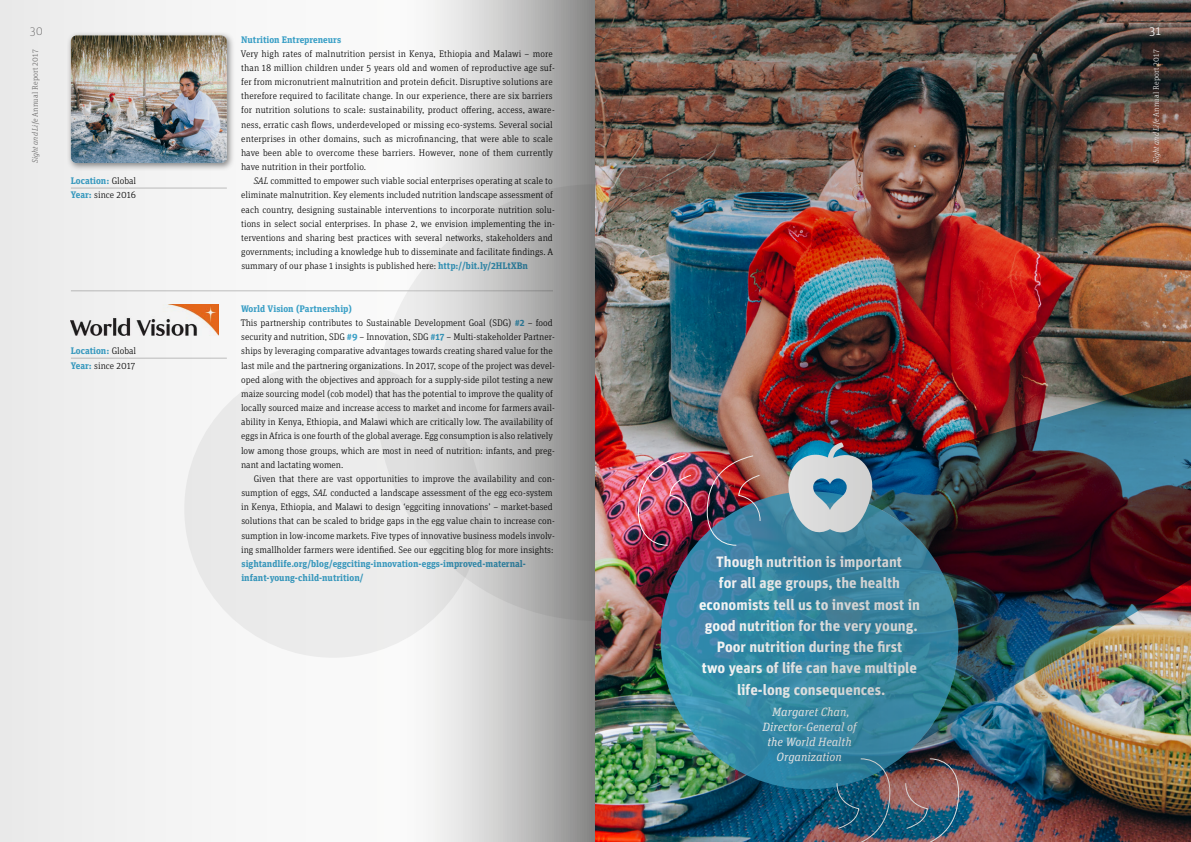
<style>
.page{position:relative;width:1191px;height:842px;background:#fff}
.page>*{position:absolute;margin:0;border:0;box-sizing:border-box;transform-origin:0 0}
.t1{font:700 15px/21.3px "Unit Pro";color:#fff;text-align:center}
.t2{font:100 14px "Unit Pro";color:#706f6f}
.t3{font:300 14px "Unit Pro";color:#fff}
.t4{font:italic 12px/15px "Unit Slab OT";color:#fff;text-align:center}
.t5{font:300 9.5px/14.2px "Unit Slab Pro";color:#000}
.t6{font:700 9.5px/14.2px "Unit Slab Pro";color:#3aa3cb}
.t7{font:300 8px "Unit Slab Pro";letter-spacing:.025em;color:#706f6f}
.t8{font:300 8px "Unit Slab Pro";letter-spacing:.025em;color:#fff}
.s1{font-style:italic}
.s2{font-weight:700;color:#3aa3cb}
</style>
<div class="page">
<svg style="left:0;top:0;width:595px;height:842px"></svg>
<img style="left:595px;top:0;width:596px;height:842px">
<h2 class="t2" style="left:30px;top:22px;width:15px">30</h2>
<h2 class="t3" style="left:1149px;top:22px;width:14px">31</h2>
<p class="t8" style="left:1150px;top:163px;width:115px;rotate:-90deg"><span class="s1">Sight and Life</span> Annual Report 2017</p>
<p class="t6" style="left:241px;top:32px;width:101px">Nutrition Entrepreneurs</p>
<p class="t5" style="left:241px;top:46px;width:316px">Very high rates of malnutrition persist in Kenya, Ethiopia and Malawi – more than 18 million children under 5 years old and women of reproductive age suf&shy;fer from micronutrient malnutrition and protein deficit. Disruptive solutions are therefore required to facilitate change. In our experience, there are six barriers for nutrition solutions to scale: sustainability, product offering, access, aware&shy;ness, erratic cash flows, underdeveloped or missing eco-systems. Several social enterprises in other domains, such as microfinancing, that were able to scale have been able to overcome these barriers. However, none of them currently have nutrition in their portfolio.</p>
<p class="t5" style="left:241px;top:174px;width:315px;text-indent:13px"><span class="s1">SAL</span> committed to empower such viable social enterprises operating at scale to eliminate malnutrition. Key elements included nutrition landscape assessment of each country, designing sustainable interventions to incorporate nutrition solu&shy;tions in select social enterprises. In phase 2, we envision implementing the in&shy;terventions and sharing best practices with several networks, stakeholders and governments; including a knowledge hub to disseminate and facilitate findings. A summary of our phase 1 insights is published here: <span class="s2">http://bit.ly/2HLtXBn</span></p>
<p class="t7" style="left:30px;top:163px;width:115px;rotate:-90deg"><span class="s1">Sight and Life</span> Annual Report 2017</p>
<p class="t5" style="left:71px;top:174px;width:67px"><span class="s2">Location:</span> Global<br><span class="s2">Year:</span> since 2016</p>
<p class="t5" style="left:71px;top:344px;width:67px"><span class="s2">Location:</span> Global<br><span class="s2">Year:</span> since 2017</p>
<p class="t5" style="left:241px;top:301px;width:315px"><span class="s2">World Vision (Partnership)<br></span>This partnership contributes to Sustainable Development Goal (SDG) <span class="s2">#2</span> – food security and nutrition, SDG <span class="s2">#9</span> – Innovation, SDG <span class="s2">#17</span> – Multi-stakeholder Partner&shy;ships by leveraging comparative advantages towards creating shared value for the last mile and the partnering organizations. In 2017, scope of the project was devel&shy;oped along with the objectives and approach for a supply-side pilot testing a new maize sourcing model (cob model) that has the potential to improve the quality of locally sourced maize and increase access to market and income for farmers avail&shy;ability in Kenya, Ethiopia, and Malawi which are critically low. The availability of eggs in Africa is one fourth of the global average. Egg consumption is also relatively low among those groups, which are most in need of nutrition: infants, and preg&shy;nant and lactating women.</p>
<p class="t5" style="left:241px;top:471px;width:315px;text-indent:13px">Given that there are vast opportunities to improve the availability and con&shy;sumption of eggs, <span class="s1">SAL</span> conducted a landscape assessment of the egg eco-system in Kenya, Ethiopia, and Malawi to design ‘eggciting innovations’ – market-based solutions that can be scaled to bridge gaps in the egg value chain to increase con&shy;sumption in low-income markets. Five types of innovative business models involv&shy;ing smallholder farmers were identified. See our eggciting blog for more insights:</p>
<p class="t6" style="left:241px;top:556px;width:286px">sightandlife.org/blog/eggciting-innovation-eggs-improved-maternal&shy;infant-young-child-nutrition/</p>
<h1 class="t1" style="left:699px;top:550px;width:222px">Though nutrition is important<br>for all age groups, the health economists tell us to invest most in good nutrition for the very young.<br>Poor nutrition during the first<br>two years of life can have multiple life-long consequences.</h1>
<p class="t4" style="left:762px;top:704px;width:95px">Margaret Chan,<br>Director-General of the World Health<br>Organization</p>
</div>
